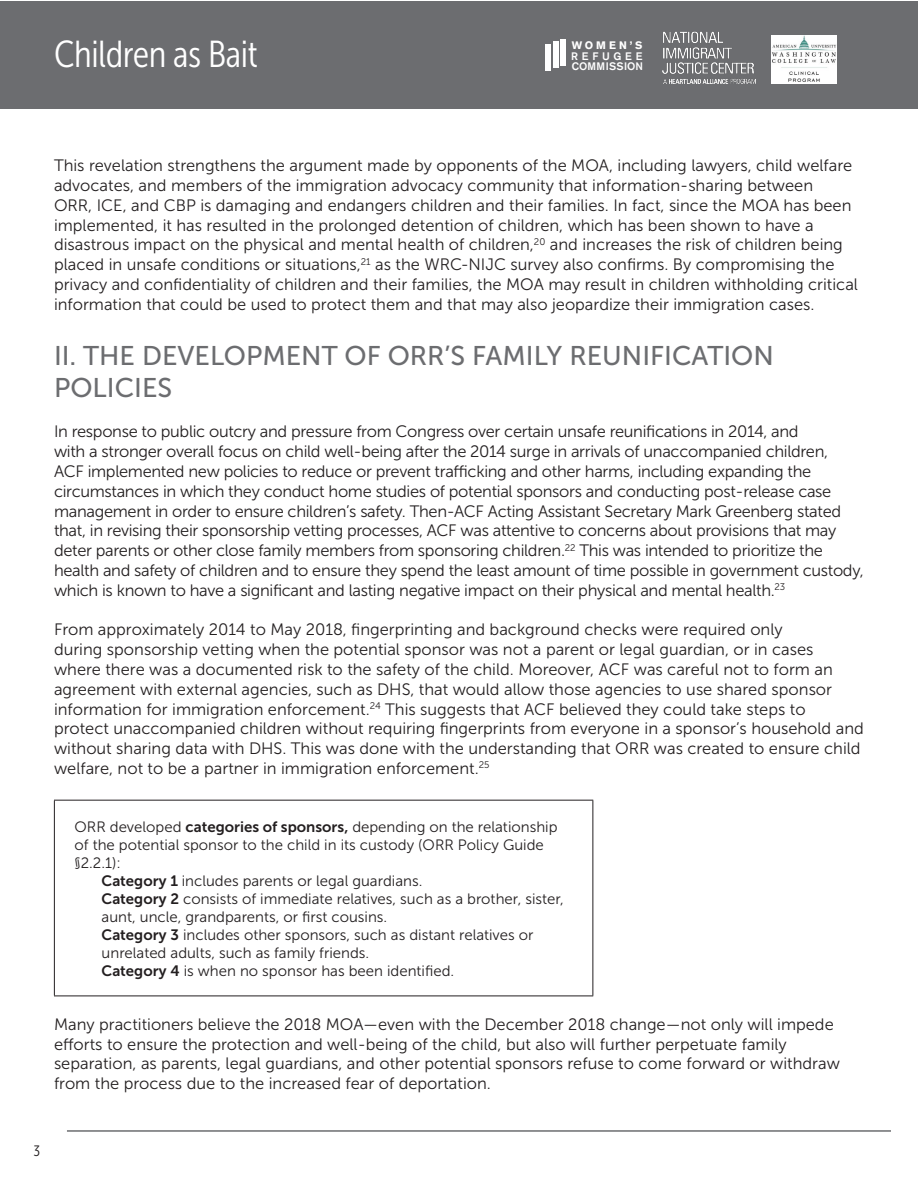
<style>
.page{position:relative;width:918px;height:1188px;background:#fff}
.page>*{position:absolute;margin:0;border:0;box-sizing:border-box;transform-origin:0 0}
.t1{font:37.5px "Museo Sans Cond 300";letter-spacing:-.01em;color:#fff}
.Section_Title{font:27px/32.4px "Museo Sans 500";color:#6c6d70}
.Body{font:16.5px/19.8px "Museo Sans 300";color:#231f20}
.Body-2{font:16.5px/19.8px "Museo Sans 300";letter-spacing:-.02em;color:#231f20}
.t2{font:15px/18px "Museo Sans 300";color:#231f20}
.t3{font:15px "Museo Sans Cond 300";color:#231f20}
.t4{font:500 10.8px "Akzidenz Grotesk BE";letter-spacing:.02em;color:#fff}
.t5{font:500 10.8px "Akzidenz Grotesk BE";letter-spacing:.36em;color:#fff}
.t6{font:700 10.8px "Akzidenz Grotesk BE";letter-spacing:.28em;color:#fff}
.s1{font-family:"Museo Sans 700"}
</style>
<div class="page">
<hr style="left:54px;top:800px;width:539px;height:1px;background:#231f20">
<hr style="left:54px;top:801px;width:1px;height:195px;background:#231f20">
<hr style="left:592px;top:801px;width:1px;height:195px;background:#231f20">
<hr style="left:54px;top:996px;width:539px;height:1px;background:#231f20">
<div style="left:0;top:1px;width:917px;height:107px;background:#6c6d70"></div>
<hr style="left:67px;top:1130px;width:824px;height:2px;background:#6c6d70">
<div style="left:553px;top:42px;width:5px;height:26px;background:#fff"></div>
<div style="left:545px;top:44px;width:6px;height:26px;background:#fff"></div>
<div style="left:560px;top:39px;width:6px;height:27px;background:#fff"></div>
<img style="left:771px;top:35px;width:66px;height:49px">
<img style="left:663px;top:32px;width:92px;height:52px">
<p class="t1" style="left:54px;top:34px;width:205px">Children as Bait</p>
<p class="t6" style="left:572px;top:39px;width:72px">WOMEN’S</p>
<p class="t5" style="left:571px;top:49px;width:73px">REFUGEE</p>
<p class="t4" style="left:572px;top:60px;width:73px">COMMISSION</p>
<p class="Body" style="left:54px;top:156px;width:806px">This revelation strengthens the argument made by opponents of the MOA, including lawyers, child welfare advocates, and members of the immigration advocacy community that information-sharing between<br>ORR, ICE, and CBP is damaging and endangers children and their families. In fact, since the MOA has been implemented, it has resulted in the prolonged detention of children, which has been shown to have a disastrous impact on the physical and mental health of children,<sup>20</sup> and increases the risk of children being placed in unsafe conditions or situations,<sup>21</sup> as the WRC-NIJC survey also confirms. By compromising the privacy and confidentiality of children and their families, the MOA may result in children withholding critical information that could be used to protect them and that may also jeopardize their immigration cases.</p>
<p class="Section_Title" style="left:54px;top:340px;width:721px">II. THE DEVELOPMENT OF ORR’S FAMILY REUNIFICATION<br>POLICIES</p>
<p class="Body-2" style="left:54px;top:422px;width:811px">In response to public outcry and pressure from Congress over certain unsafe reunifications in 2014, and<br>with a stronger overall focus on child well-being after the 2014 surge in arrivals of unaccompanied children,<br>ACF implemented new policies to reduce or prevent trafficking and other harms, including expanding the circumstances in which they conduct home studies of potential sponsors and conducting post-release case management in order to ensure children’s safety. Then-ACF Acting Assistant Secretary Mark Greenberg stated that, in revising their sponsorship vetting processes, ACF was attentive to concerns about provisions that may deter parents or other close family members from sponsoring children.<sup>22</sup> This was intended to prioritize the health and safety of children and to ensure they spend the least amount of time possible in government custody, which is known to have a significant and lasting negative impact on their physical and mental health.<sup>23</sup></p>
<p class="Body" style="left:54px;top:620px;width:811px">From approximately 2014 to May 2018, fingerprinting and background checks were required only<br>during sponsorship vetting when the potential sponsor was not a parent or legal guardian, or in cases where there was a documented risk to the safety of the child. Moreover, ACF was careful not to form an agreement with external agencies, such as DHS, that would allow those agencies to use shared sponsor information for immigration enforcement.<sup>24</sup> This suggests that ACF believed they could take steps to protect unaccompanied children without requiring fingerprints from everyone in a sponsor’s household and without sharing data with DHS. This was done with the understanding that ORR was created to ensure child welfare, not to be a partner in immigration enforcement.<sup>25</sup></p>
<p class="t2" style="left:75px;top:818px;width:484px">ORR developed <span class="s1">categories of sponsors,</span> depending on the relationship of the potential sponsor to the child in its custody (ORR Policy Guide §2.2.1):</p>
<p class="t2" style="left:102px;top:872px;width:322px"><span class="s1">Category 1</span> includes parents or legal guardians.</p>
<p class="t2" style="left:102px;top:890px;width:464px"><span class="s1">Category 2</span> consists of immediate relatives, such as a brother, sister, aunt, uncle, grandparents, or first cousins.</p>
<p class="t2" style="left:102px;top:926px;width:433px"><span class="s1">Category 3</span> includes other sponsors, such as distant relatives or unrelated adults, such as family friends.</p>
<p class="t2" style="left:102px;top:962px;width:354px"><span class="s1">Category 4</span> is when no sponsor has been identified.</p>
<p class="Body" style="left:54px;top:1014px;width:787px">Many practitioners believe the 2018 MOA—even with the December 2018 change—not only will impede efforts to ensure the protection and well-being of the child, but also will further perpetuate family separation, as parents, legal guardians, and other potential sponsors refuse to come forward or withdraw from the process due to the increased fear of deportation.</p>
<p class="t3" style="left:34px;top:1143px;width:8px">3</p>
</div>
